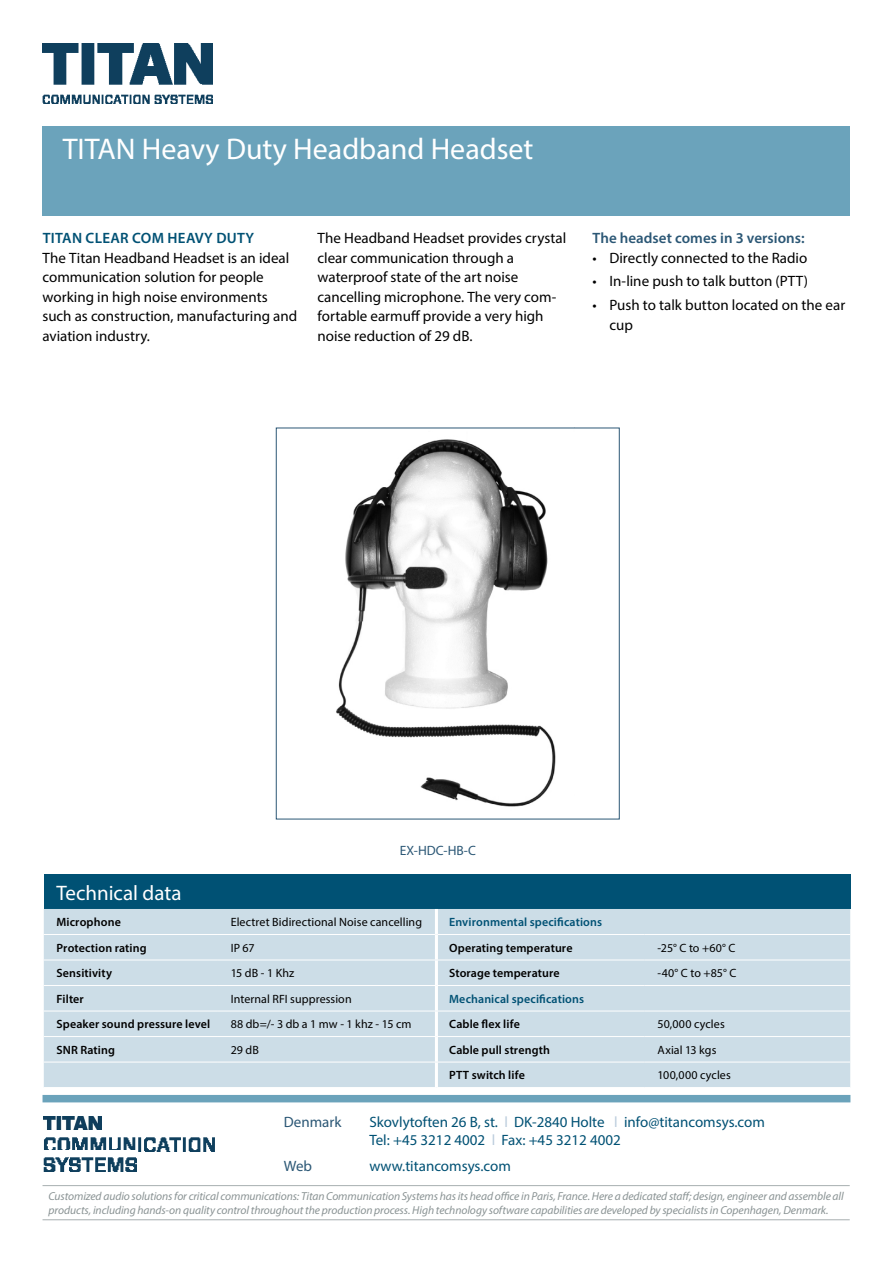
<style>
.page{position:relative;width:893px;height:1263px;background:#fff}
.page>*{position:absolute;margin:0;border:0;box-sizing:border-box;transform-origin:0 0}
.t1{font:30px "Myriad Pro";color:#fff}
.t2{font:21px "Myriad Pro";color:#fff}
.t3{font:15px/19.5px "Myriad Pro";color:#000}
.t4{font:15px/18px "Myriad Pro";color:#005174}
.t5{font:600 15px "Myriad Pro";color:#2b5775}
.t6{font:600 15px "Myriad Pro";letter-spacing:.02em;color:#005174}
.t7{font:15px "Myriad Pro";color:#2b5775}
.t8{font:13.5px "Myriad Pro";color:#2b5775}
.t9{font:600 12px "Myriad Pro";letter-spacing:.01em;color:#000}
.t10{font:12px "Myriad Pro";letter-spacing:.005em;color:#000}
.t11{font:600 12px "Myriad Pro";letter-spacing:.01em;color:#005174}
.t12{font:italic 11.55px/13.5px "Myriad Pro";letter-spacing:-.005em;color:#8a9394}
.s1{color:#bbccdc}
</style>
<div class="page">
<img style="left:43px;top:44px;width:170px;height:59px">
<img style="left:44px;top:1117px;width:58px;height:13px">
<img style="left:44px;top:1137px;width:171px;height:14px">
<img style="left:44px;top:1150px;width:93px;height:21px">
<hr style="left:43px;top:1185px;width:807px;height:1px;background:#a7afb0">
<hr style="left:43px;top:1219px;width:807px;height:1px;background:#a7afb0">
<div style="left:43px;top:1095px;width:807px;height:7px;background:#6ba3bb"></div>
<div style="left:43px;top:126px;width:807px;height:90px;background:#6ba3bb"></div>
<img style="left:336px;top:439px;width:220px;height:368px">
<div style="left:276px;top:428px;width:344px;height:391px;border:1px solid #2b5775"></div>
<div style="left:44px;top:875px;width:806px;height:34px;background:#005174"></div>
<div style="left:44px;top:909px;width:806px;height:178px;background:#ccdde7"></div>
<hr style="left:435px;top:960px;width:3px;height:25px;background:#fff">
<hr style="left:435px;top:986px;width:3px;height:25px;background:#fff">
<hr style="left:435px;top:1011px;width:3px;height:25px;background:#fff">
<hr style="left:435px;top:1037px;width:3px;height:25px;background:#fff">
<hr style="left:435px;top:1062px;width:3px;height:25px;background:#fff">
<hr style="left:44px;top:934px;width:174px;height:1px;background:#fff">
<hr style="left:218px;top:934px;width:217px;height:1px;background:#fff">
<hr style="left:438px;top:934px;width:207px;height:1px;background:#fff">
<hr style="left:645px;top:934px;width:205px;height:1px;background:#fff">
<hr style="left:44px;top:960px;width:174px;height:1px;background:#fff">
<hr style="left:218px;top:960px;width:218px;height:1px;background:#fff">
<hr style="left:436px;top:960px;width:209px;height:1px;background:#fff">
<hr style="left:645px;top:960px;width:205px;height:1px;background:#fff">
<hr style="left:44px;top:985px;width:174px;height:1px;background:#fff">
<hr style="left:218px;top:985px;width:218px;height:1px;background:#fff">
<hr style="left:436px;top:985px;width:209px;height:1px;background:#fff">
<hr style="left:645px;top:985px;width:205px;height:1px;background:#fff">
<hr style="left:44px;top:1011px;width:174px;height:1px;background:#fff">
<hr style="left:218px;top:1011px;width:218px;height:1px;background:#fff">
<hr style="left:436px;top:1011px;width:209px;height:1px;background:#fff">
<hr style="left:645px;top:1011px;width:205px;height:1px;background:#fff">
<hr style="left:44px;top:1036px;width:174px;height:1px;background:#fff">
<hr style="left:218px;top:1036px;width:218px;height:1px;background:#fff">
<hr style="left:436px;top:1036px;width:209px;height:1px;background:#fff">
<hr style="left:645px;top:1036px;width:205px;height:1px;background:#fff">
<hr style="left:44px;top:1062px;width:174px;height:1px;background:#fff">
<hr style="left:218px;top:1062px;width:218px;height:1px;background:#fff">
<hr style="left:436px;top:1062px;width:209px;height:1px;background:#fff">
<hr style="left:645px;top:1062px;width:205px;height:1px;background:#fff">
<hr style="left:435px;top:909px;width:3px;height:25px;background:#fff">
<hr style="left:435px;top:934px;width:3px;height:26px;background:#fff">
<h1 class="t1" style="left:63px;top:130px;width:472px">TITAN Heavy Duty Headband Headset</h1>
<p class="t6" style="left:43px;top:228px;width:213px">TITAN CLEAR COM HEAVY DUTY</p>
<p class="t3" style="left:43px;top:247px;width:256px">The Titan Headband Headset is an ideal communication solution for people working in high noise environments such as construction, manufacturing and aviation industry.</p>
<p class="t3" style="left:317px;top:228px;width:250px">The Headband Headset provides crystal clear communication through a waterproof state of the art noise cancelling microphone. The very com&shy;fortable earmuff provide a very high noise reduction of 29 dB.</p>
<p class="t5" style="left:592px;top:228px;width:214px">The headset comes in 3 versions:</p>
<p class="t3" style="left:592px;top:247px;width:216px">• Directly connected to the Radio</p>
<p class="t3" style="left:592px;top:271px;width:217px">• In-line push to talk button (PTT)</p>
<p class="t3" style="left:609px;top:295px;width:237px;text-indent:-17px">• Push to talk button located on the ear cup</p>
<p class="t8" style="left:400px;top:842px;width:78px">EX-HDC-HB-C</p>
<h2 class="t2" style="left:57px;top:880px;width:126px">Technical data</h2>
<p class="t9" style="left:57px;top:914px;width:66px">Microphone</p>
<p class="t10" style="left:231px;top:915px;width:193px">Electret Bidirectional Noise cancelling</p>
<p class="t11" style="left:449px;top:914px;width:154px">Environmental specifications</p>
<p class="t9" style="left:57px;top:940px;width:91px">Protection rating</p>
<p class="t10" style="left:231px;top:940px;width:25px">IP 67</p>
<p class="t9" style="left:449px;top:940px;width:125px">Operating temperature</p>
<p class="t10" style="left:658px;top:940px;width:79px">-25° C to +60° C</p>
<p class="t9" style="left:57px;top:965px;width:57px">Sensitivity</p>
<p class="t10" style="left:231px;top:966px;width:65px">15 dB - 1 Khz</p>
<p class="t9" style="left:449px;top:965px;width:112px">Storage temperature</p>
<p class="t10" style="left:658px;top:966px;width:80px">-40° C to +85° C</p>
<p class="t9" style="left:57px;top:991px;width:29px">Filter</p>
<p class="t10" style="left:231px;top:991px;width:122px">Internal RFI suppression</p>
<p class="t11" style="left:449px;top:991px;width:136px">Mechanical specifications</p>
<p class="t9" style="left:57px;top:1016px;width:155px">Speaker sound pressure level</p>
<p class="t10" style="left:231px;top:1017px;width:182px">88 db=/- 3 db a 1 mw - 1 khz - 15 cm</p>
<p class="t9" style="left:449px;top:1016px;width:72px">Cable flex life</p>
<p class="t10" style="left:658px;top:1017px;width:69px">50,000 cycles</p>
<p class="t9" style="left:57px;top:1042px;width:60px">SNR Rating</p>
<p class="t10" style="left:231px;top:1042px;width:30px">29 dB</p>
<p class="t9" style="left:449px;top:1042px;width:102px">Cable pull strength</p>
<p class="t10" style="left:658px;top:1042px;width:60px">Axial 13 kgs</p>
<p class="t9" style="left:449px;top:1068px;width:77px">PTT switch life</p>
<p class="t10" style="left:658px;top:1068px;width:75px">100,000 cycles</p>
<p class="t7" style="left:284px;top:1113px;width:59px">Denmark</p>
<p class="t4" style="left:369px;top:1113px;width:397px">Skovlytoften 26 B, st. <span class="s1">l</span> DK-2840 Holte <span class="s1">l</span> info@titancomsys.com<br>Tel: +45 3212 4002 <span class="s1">l</span> Fax: +45 3212 4002</p>
<p class="t7" style="left:284px;top:1157px;width:30px">Web</p>
<p class="t4" style="left:369px;top:1157px;width:143px">www.titancomsys.com</p>
<p class="t12" style="left:49px;top:1189px;width:797px">Customized audio solutions for critical communications: Titan Communication Systems has its head office in Paris, France. Here a dedicated staff; design, engineer and assemble all products, including hands-on quality control throughout the production process. High technology software capabilities are developed by specialists in Copenhagen, Denmark.</p>
</div>
